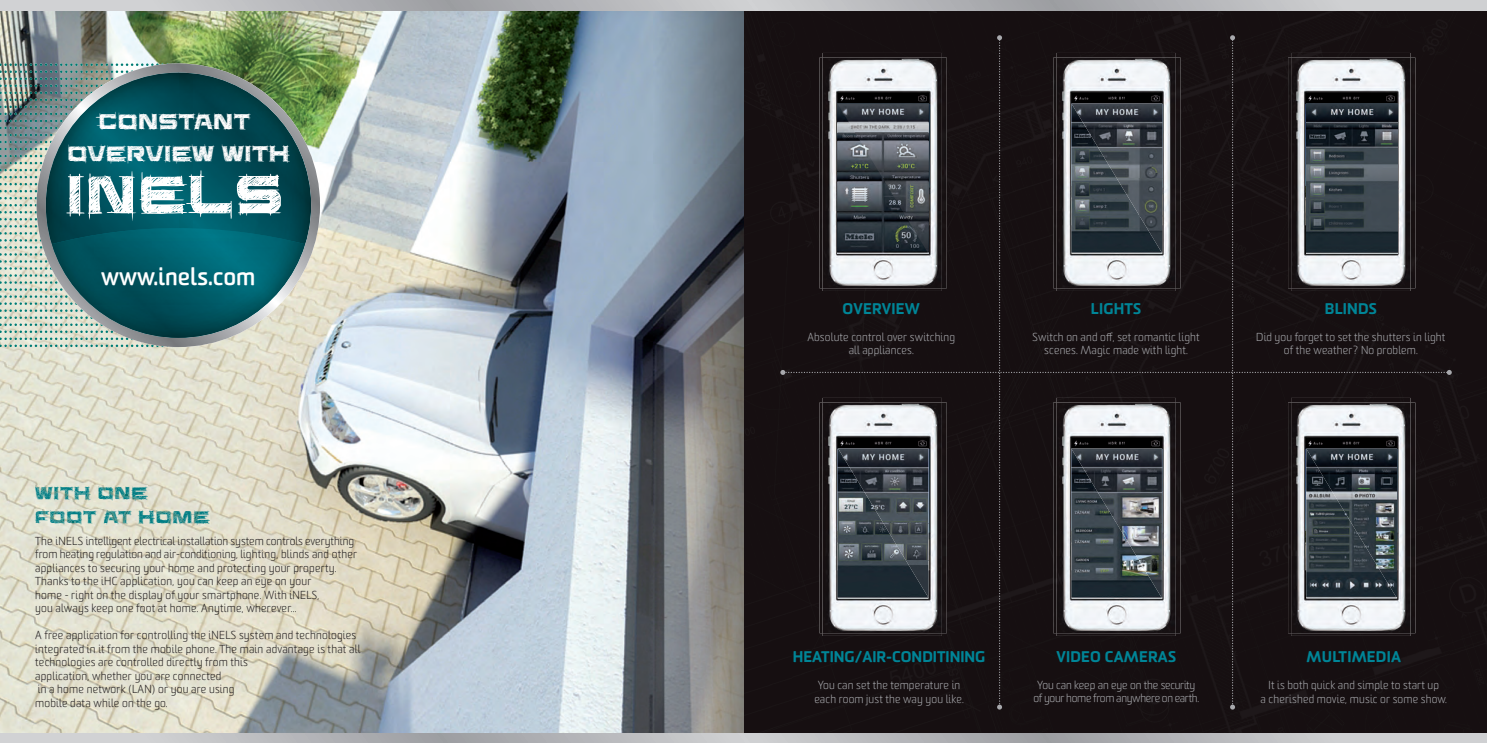
<style>
.page{position:relative;width:1487px;height:743px;background:#fff}
.page>*{position:absolute;margin:0;border:0;box-sizing:border-box;transform-origin:0 0}
.t1{font:62.5px "Saucer BB";letter-spacing:.03em;color:#fff}
.t2{font:25px/31.2px "Saucer BB";letter-spacing:.03em;color:#fff;text-align:center}
.t3{font:700 23.75px "Sommet Rounded";color:#fff}
.t4{font:20px/24px "Saucer BB";letter-spacing:.05em;color:#007e85}
.t5{font:900 15px "Sommet Rounded";letter-spacing:.015em;color:#008597}
.t6{font:300 11.25px/13.5px "Sommet Rounded";letter-spacing:.02em;color:#231f20}
.t7{font:300 11.25px/13.5px "Sommet Rounded";letter-spacing:.015em;color:#a8a9ad;text-align:center}
.t8{font:300 11.25px/12.5px "Sommet Rounded";letter-spacing:-.025em;color:#a8a9ad;text-align:center}
.s1{color:#007e84}
.s2{color:#008087}
.s3{color:#007d84}
.s4{color:#007c7e}
.s5{color:#007f85}
.s6{color:#006e6a}
.s7{color:#007e87}
</style>
<div class="page">
<img style="left:654px;top:10px;width:833px;height:723px">
<img style="left:0;top:10px;width:654px;height:723px">
<img style="left:0;top:63px;width:37px;height:3px">
<img style="left:0;top:70px;width:37px;height:3px">
<img style="left:0;top:77px;width:37px;height:3px">
<img style="left:0;top:85px;width:37px;height:2px">
<img style="left:0;top:92px;width:37px;height:2px">
<img style="left:0;top:99px;width:37px;height:2px">
<img style="left:0;top:106px;width:37px;height:2px">
<img style="left:0;top:113px;width:37px;height:2px">
<img style="left:0;top:120px;width:37px;height:2px">
<img style="left:0;top:127px;width:37px;height:2px">
<img style="left:0;top:134px;width:37px;height:2px">
<img style="left:0;top:141px;width:37px;height:2px">
<img style="left:0;top:148px;width:37px;height:2px">
<img style="left:0;top:155px;width:37px;height:2px">
<img style="left:0;top:162px;width:37px;height:2px">
<img style="left:0;top:169px;width:37px;height:2px">
<img style="left:0;top:176px;width:37px;height:2px">
<img style="left:0;top:183px;width:37px;height:2px">
<img style="left:0;top:190px;width:37px;height:2px">
<img style="left:0;top:197px;width:37px;height:2px">
<img style="left:0;top:204px;width:37px;height:2px">
<img style="left:0;top:211px;width:37px;height:2px">
<img style="left:0;top:218px;width:37px;height:2px">
<img style="left:0;top:225px;width:37px;height:3px">
<img style="left:0;top:232px;width:37px;height:3px">
<img style="left:0;top:239px;width:37px;height:3px">
<img style="left:0;top:246px;width:37px;height:3px">
<img style="left:0;top:253px;width:37px;height:3px">
<img style="left:0;top:260px;width:37px;height:3px">
<img style="left:0;top:267px;width:37px;height:3px">
<img style="left:0;top:274px;width:37px;height:3px">
<img style="left:0;top:281px;width:37px;height:3px">
<img style="left:0;top:288px;width:37px;height:3px">
<img style="left:0;top:295px;width:37px;height:3px">
<img style="left:0;top:302px;width:37px;height:3px">
<img style="left:0;top:309px;width:37px;height:3px">
<img style="left:0;top:316px;width:37px;height:3px">
<img style="left:0;top:323px;width:37px;height:3px">
<img style="left:0;top:330px;width:37px;height:3px">
<img style="left:0;top:337px;width:37px;height:3px">
<img style="left:0;top:344px;width:37px;height:3px">
<img style="left:37px;top:63px;width:283px;height:284px">
<svg style="left:780px;top:35px;width:672px;height:674px;background:#3b3638"></svg>
<svg style="left:0;top:733px;width:1487px;height:10px;background:#bbbcbf"></svg>
<svg style="left:0;top:0;width:1487px;height:10px;background:#bbbcbf"></svg>
<img style="left:35px;top:485px;width:113px;height:16px">
<img style="left:35px;top:510px;width:175px;height:15px">
<div style="left:806px;top:301px;width:152px;height:58px;background:#160f11"></div>
<div style="left:792px;top:649px;width:196px;height:59px;background:#160f11"></div>
<div style="left:1031px;top:301px;width:171px;height:59px;background:#160f11"></div>
<div style="left:1032px;top:649px;width:169px;height:58px;background:#160f11"></div>
<div style="left:1255px;top:301px;width:193px;height:58px;background:#160f11"></div>
<div style="left:1259px;top:649px;width:190px;height:57px;background:#160f11"></div>
<img style="left:1071px;top:103px;width:91px;height:151px">
<img style="left:1071px;top:523px;width:68px;height:75px">
<img style="left:1306px;top:448px;width:91px;height:150px">
<img style="left:837px;top:104px;width:92px;height:150px">
<img style="left:838px;top:104px;width:90px;height:75px">
<img style="left:883px;top:179px;width:45px;height:37px">
<img style="left:905px;top:216px;width:23px;height:38px">
<img style="left:1071px;top:104px;width:91px;height:75px">
<img style="left:1116px;top:178px;width:46px;height:38px">
<img style="left:1139px;top:216px;width:23px;height:37px">
<img style="left:838px;top:448px;width:91px;height:150px">
<img style="left:838px;top:448px;width:90px;height:75px">
<img style="left:883px;top:523px;width:45px;height:37px">
<img style="left:905px;top:560px;width:23px;height:37px">
<img style="left:1071px;top:448px;width:91px;height:75px">
<img style="left:1116px;top:523px;width:46px;height:38px">
<img style="left:1139px;top:561px;width:23px;height:37px">
<img style="left:1306px;top:104px;width:91px;height:149px">
<h2 class="t2" style="left:67px;top:107px;width:224px">CONSTANT<br>OVERVIEW WITH</h2>
<h1 class="t1" style="left:66px;top:166px;width:218px">INELS</h1>
<h3 class="t3" style="left:101px;top:267px;width:156px">www.inels.com</h3>
<h3 class="t4" style="left:35px;top:482px;width:176px">W<span class="s1">I</span>TH <span class="s2">O</span><span class="s1">N</span><span class="s3">E<br></span><span class="s4">F</span>OO<span class="s5">T</span> <span class="s6">A</span><span class="s7">T</span> <span class="s1">H</span>O<span class="s3">ME</span></h3>
<p class="t6" style="left:35px;top:535px;width:324px">The iNELS intelligent electrical installation system controls everything from heating regulation and air-conditioning, lighting, blinds and other appliances to securing your home and protecting your property.<br>Thanks to the iHC application, you can keep an eye on your<br>home - right on the display of your smartphone. With iNELS,<br>you always keep one foot at home. Anytime, wherever...</p>
<p class="t6" style="left:35px;top:630px;width:327px">A free application for controlling the iNELS system and technologies integrated in it from the mobile phone. The main advantage is that all technologies are controlled directly from this<br>application, whether you are connected<br>in a home network (LAN) or you are using<br>mobile data while on the go.</p>
<h3 class="t5" style="left:843px;top:302px;width:79px">OVERVIEW</h3>
<p class="t7" style="left:807px;top:331px;width:149px">Absolute control over switching all appliances.</p>
<h3 class="t5" style="left:1091px;top:302px;width:52px">LIGHTS</h3>
<p class="t7" style="left:1032px;top:331px;width:169px">Switch on and off, set romantic light scenes. Magic made with light.</p>
<h3 class="t5" style="left:1325px;top:302px;width:54px">BLINDS</h3>
<p class="t7" style="left:1256px;top:331px;width:191px">Did you forget to set the shutters in light of the weather? No problem.</p>
<h3 class="t5" style="left:793px;top:651px;width:194px">HEATING/AIR-CONDITINING</h3>
<p class="t7" style="left:814px;top:679px;width:151px">You can set the temperature in each room just the way you like.</p>
<h3 class="t5" style="left:1056px;top:651px;width:121px">VIDEO CAMERAS</h3>
<p class="t8" style="left:1033px;top:680px;width:167px">You can keep an eye on the security of your home from anywhere on earth.</p>
<h3 class="t5" style="left:1306px;top:651px;width:96px">MULTIMEDIA</h3>
<p class="t7" style="left:1260px;top:679px;width:188px">It is both quick and simple to start up<br>a cherished movie, music or some show.</p>
</div>
